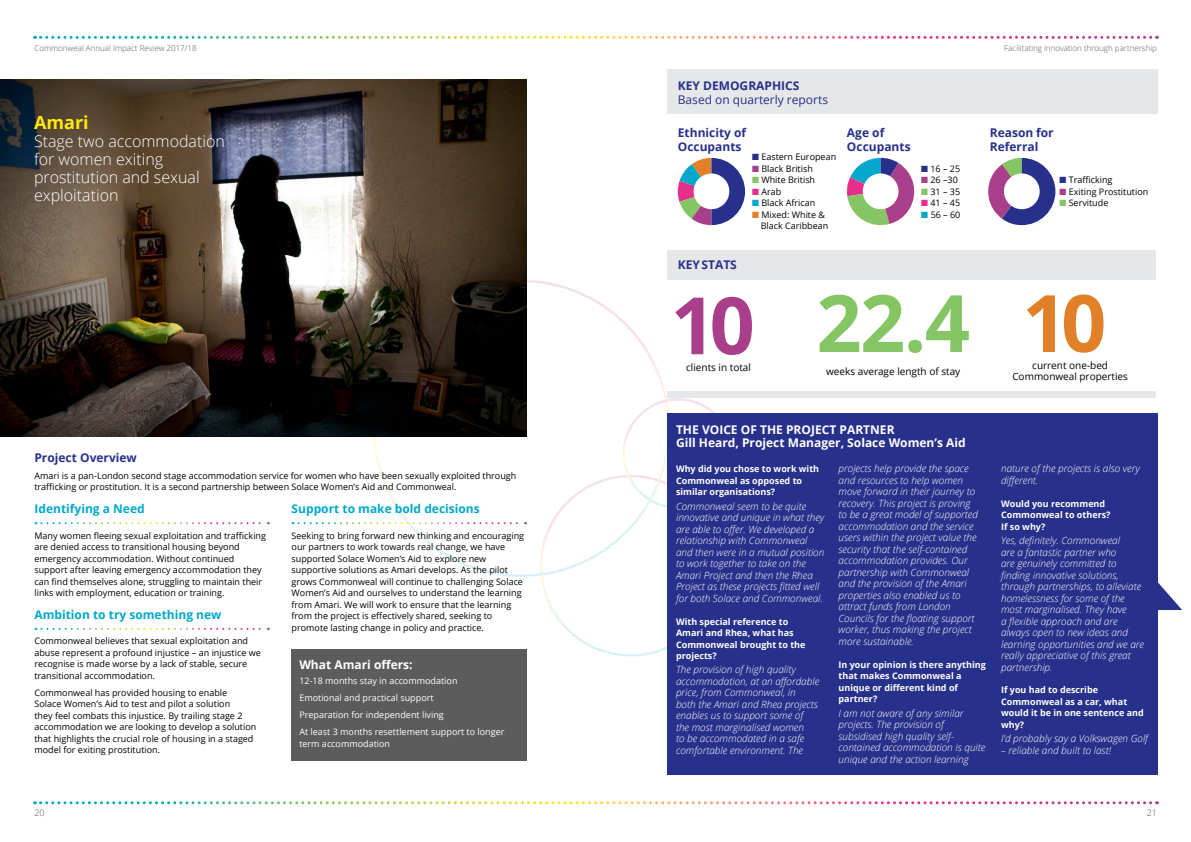
<style>
.page{position:relative;width:1191px;height:842px;background:#fff}
.page>*{position:absolute;margin:0;border:0;box-sizing:border-box;transform-origin:0 0}
.t1{font:700 79.2px "Open Sans";color:#84c663}
.t2{font:700 79.2px "Open Sans";color:#a93f8b}
.t3{font:700 18px "Open Sans";color:#ffe90f}
.t4{font:300 16px/18px "Open Sans";color:#fff}
.t5{font:700 12px/14px "Open Sans";color:#27318b}
.t6{font:700 12px/13px "Open Sans";color:#fff}
.t7{font:700 12px "Open Sans";color:#00a8cb}
.t8{font:12px "Open Sans";color:#27318b}
.t9{font:italic 300 10px/11.5px "Open Sans";color:#fff}
.t10{font:10px/11.5px "Open Sans";color:#000;text-align:center}
.t11{font:9px/11.5px "Open Sans";color:#000}
.t12{font:700 9px/11.5px "Open Sans";color:#fff}
.t13{font:9px/17.2px "Open Sans";color:#fff}
.t14{font:300 9px "Open Sans";color:#58595b}
.t15{font:300 8px "Open Sans";color:#58595b}
.s1{color:#27318b}
.s2{color:#a93f8b}
.s3{color:#84c663}
.s4{color:#e82e8b}
.s5{color:#00a8cb}
.s6{color:#e28029}
</style>
<div class="page">
<img style="left:35px;top:36px;width:1122px;height:3px">
<img style="left:35px;top:801px;width:1122px;height:3px">
<svg style="left:369px;top:276px;width:298px;height:301px"></svg>
<svg style="left:538px;top:398px;width:177px;height:259px"></svg>
<svg style="left:35px;top:522px;width:234px;height:2px"></svg>
<svg style="left:35px;top:628px;width:234px;height:2px"></svg>
<svg style="left:292px;top:522px;width:234px;height:2px"></svg>
<img style="left:0;top:79px;width:526px;height:357px">
<svg style="left:677px;top:158px;width:68px;height:67px"></svg>
<div style="left:693px;top:173px;width:36px;height:36px;background:#fff;border-radius:50%"></div>
<svg style="left:988px;top:158px;width:67px;height:67px"></svg>
<div style="left:1004px;top:173px;width:35px;height:36px;background:#fff;border-radius:50%"></div>
<div style="left:667px;top:69px;width:491px;height:45px;background:#e6e7e8"></div>
<div style="left:667px;top:391px;width:488px;height:7px;background:#e6e7e8"></div>
<svg style="left:847px;top:158px;width:68px;height:68px"></svg>
<div style="left:862px;top:173px;width:36px;height:36px;background:#fff;border-radius:50%"></div>
<div style="left:667px;top:250px;width:488px;height:30px;background:#e6e7e8"></div>
<div style="left:291px;top:649px;width:236px;height:112px;background:#5c5c5c"></div>
<div style="left:667px;top:413px;width:491px;height:362px;background:#27318b"></div>
<svg style="left:1158px;top:582px;width:24px;height:28px"></svg>
<p class="t15" style="left:34px;top:43px;width:164px">Commonweal Annual Impact Review 2017/18</p>
<h2 class="t3" style="left:34px;top:110px;width:56px">Amari</h2>
<h3 class="t4" style="left:34px;top:132px;width:192px">Stage two accommodation for women exiting prostitution and sexual exploitation</h3>
<h3 class="t5" style="left:34px;top:450px;width:104px">Project Overview</h3>
<p class="t11" style="left:34px;top:470px;width:483px">Amari is a pan-London second stage accommodation service for women who have been sexually exploited through trafficking or prostitution. It is a second partnership between Solace Women’s Aid and Commonweal.</p>
<h3 class="t7" style="left:34px;top:500px;width:112px">Identifying a Need</h3>
<p class="t11" style="left:34px;top:529px;width:233px">Many women fleeing sexual exploitation and trafficking are denied access to transitional housing beyond emergency accommodation. Without continued support after leaving emergency accommodation they can find themselves alone, struggling to maintain their links with employment, education or training.</p>
<h3 class="t7" style="left:34px;top:606px;width:189px">Ambition to try something new</h3>
<p class="t11" style="left:34px;top:635px;width:228px">Commonweal believes that sexual exploitation and abuse represent a profound injustice – an injustice we recognise is made worse by a lack of stable, secure transitional accommodation.</p>
<p class="t11" style="left:34px;top:687px;width:223px">Commonweal has provided housing to enable Solace Women’s Aid to test and pilot a solution<br>they feel combats this injustice. By trailing stage 2 accommodation we are looking to develop a solution that highlights the crucial role of housing in a staged model for exiting prostitution.</p>
<h3 class="t7" style="left:291px;top:500px;width:190px">Support to make bold decisions</h3>
<p class="t11" style="left:291px;top:529px;width:234px">Seeking to bring forward new thinking and encouraging our partners to work towards real change, we have supported Solace Women’s Aid to explore new supportive solutions as Amari develops. As the pilot grows Commonweal will continue to challenging Solace Women’s Aid and ourselves to understand the learning from Amari. We will work to ensure that the learning from the project is effectively shared, seeking to promote lasting change in policy and practice.</p>
<h3 class="t6" style="left:299px;top:658px;width:115px">What Amari offers:</h3>
<p class="t13" style="left:299px;top:671px;width:207px">12-18 months stay in accommodation<br>Emotional and practical support<br>Preparation for independent living<br>At least 3 months resettlement support to longer</p>
<p class="t13" style="left:299px;top:734px;width:92px">term accommodation</p>
<h3 class="t5" style="left:678px;top:78px;width:123px">KEY DEMOGRAPHICS</h3>
<h3 class="t8" style="left:678px;top:91px;width:152px">Based on quarterly reports</h3>
<p class="t15" style="left:1004px;top:43px;width:154px">Facilitating innovation through partnership</p>
<h3 class="t5" style="left:678px;top:125px;width:70px">Ethnicity of<br>Occupants</h3>
<h3 class="t5" style="left:847px;top:125px;width:65px">Age of<br>Occupants</h3>
<h3 class="t5" style="left:989px;top:125px;width:65px">Reason for<br>Referral</h3>
<p class="t11" style="left:752px;top:151px;width:85px"><span class="s1">■</span> Eastern European</p>
<p class="t11" style="left:752px;top:163px;width:62px"><span class="s2">■</span> Black British</p>
<p class="t11" style="left:752px;top:174px;width:64px"><span class="s3">■</span> White British</p>
<p class="t11" style="left:752px;top:186px;width:31px"><span class="s4">■</span> Arab</p>
<p class="t11" style="left:752px;top:197px;width:65px"><span class="s5">■</span> Black African</p>
<p class="t11" style="left:760px;top:209px;width:69px;text-indent:-9px"><span class="s6">■</span> Mixed: White &amp;<br>Black Caribbean</p>
<p class="t11" style="left:921px;top:163px;width:40px"><span class="s1">■</span> 16 – 25</p>
<p class="t11" style="left:921px;top:174px;width:38px"><span class="s2">■</span> 26 –30</p>
<p class="t11" style="left:921px;top:186px;width:40px"><span class="s3">■</span> 31 – 35</p>
<p class="t11" style="left:921px;top:197px;width:40px"><span class="s4">■</span> 41 – 45</p>
<p class="t11" style="left:921px;top:209px;width:41px"><span class="s5">■</span> 56 – 60</p>
<p class="t11" style="left:1059px;top:174px;width:54px"><span class="s1">■</span> Trafficking</p>
<p class="t11" style="left:1059px;top:186px;width:90px"><span class="s2">■</span> Exiting Prostitution</p>
<p class="t11" style="left:1059px;top:197px;width:50px"><span class="s3">■</span> Servitude</p>
<h3 class="t5" style="left:678px;top:257px;width:61px">KEY STATS</h3>
<h1 class="t2" style="left:670px;top:270px;width:86px">10</h1>
<p class="t10" style="left:686px;top:362px;width:66px">clients in total</p>
<h1 class="t1" style="left:816px;top:267px;width:291px">22.4 <span class="s6">10</span></h1>
<p class="t10" style="left:1012px;top:359px;width:117px">current one-bed<br>Commonweal properties</p>
<p class="t10" style="left:826px;top:365px;width:136px">weeks average length of stay</p>
<h3 class="t6" style="left:676px;top:423px;width:291px">THE VOICE OF THE PROJECT PARTNER<br>Gill Heard, Project Manager, Solace Women’s Aid</h3>
<p class="t12" style="left:676px;top:463px;width:145px">Why did you chose to work with<br>Commonweal as opposed to similar organisations?</p>
<p class="t9" style="left:676px;top:500px;width:150px">Commonweal seem to be quite innovative and unique in what they are able to offer. We developed a relationship with Commonweal and then were in a mutual position to work together to take on the<br>Amari Project and then the Rhea<br>Project as these projects fitted well for both Solace and Commonweal.</p>
<p class="t12" style="left:676px;top:615px;width:131px">With special reference to<br>Amari and Rhea, what has<br>Commonweal brought to the projects?</p>
<p class="t9" style="left:676px;top:664px;width:145px">The provision of high quality accommodation, at an affordable price, from Commonweal, in<br>both the Amari and Rhea projects enables us to support some of<br>the most marginalised women<br>to be accommodated in a safe comfortable environment. The</p>
<p class="t9" style="left:838px;top:463px;width:141px">projects help provide the space and resources to help women move forward in their journey to recovery. This project is proving to be a great model of supported accommodation and the service users within the project value the security that the self-contained accommodation provides. Our partnership with Commonweal and the provision of the Amari properties also enabled us to attract funds from London<br>Councils for the floating support worker, thus making the project more sustainable.</p>
<p class="t12" style="left:838px;top:658px;width:149px">In your opinion is there anything that makes Commonweal a unique or different kind of partner?</p>
<p class="t9" style="left:838px;top:707px;width:148px">I am not aware of any similar projects. The provision of subsidised high quality self&shy;contained accommodation is quite unique and the action learning</p>
<p class="t9" style="left:1001px;top:463px;width:140px">nature of the projects is also very different.</p>
<p class="t12" style="left:1001px;top:497px;width:111px">Would you recommend<br>Commonweal to others?<br>If so why?</p>
<p class="t9" style="left:1001px;top:534px;width:144px">Yes, definitely. Commonweal<br>are a fantastic partner who<br>are genuinely committed to finding innovative solutions, through partnerships, to alleviate homelessness for some of the most marginalised. They have<br>a flexible approach and are always open to new ideas and learning opportunities and we are really appreciative of this great partnership.</p>
<p class="t12" style="left:1001px;top:684px;width:144px">If you had to describe<br>Commonweal as a car, what would it be in one sentence and why?</p>
<p class="t9" style="left:1001px;top:732px;width:148px">I’d probably say a Volkswagen Golf</p>
<p class="t9" style="left:1001px;top:744px;width:111px">– reliable and built to last!</p>
<p class="t14" style="left:34px;top:807px;width:12px">20</p>
<p class="t14" style="left:1146px;top:807px;width:12px">21</p>
</div>
